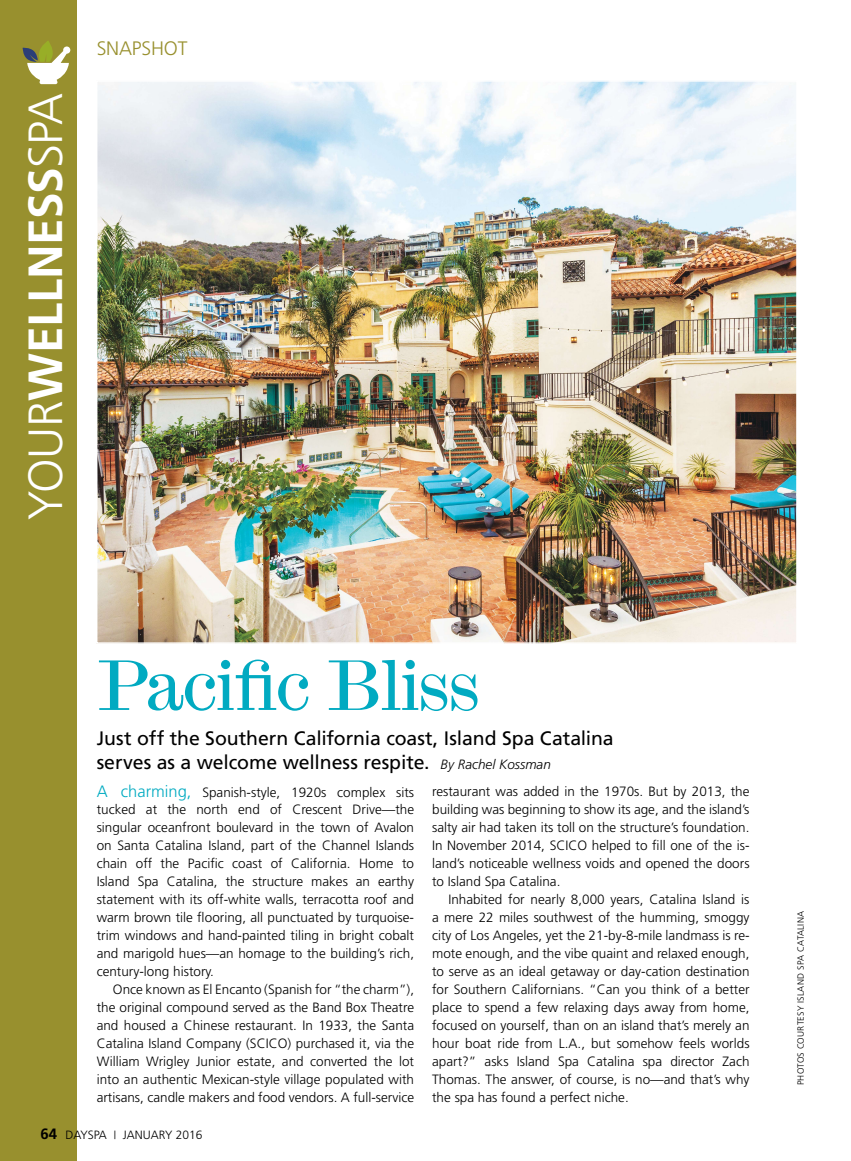
<style>
.page{position:relative;width:851px;height:1161px;background:#fff}
.page>*{position:absolute;margin:0;border:0;box-sizing:border-box;transform-origin:0 0}
.t1{font:expanded 67.5px "Modern";letter-spacing:-.04em;color:#01aac1}
.t2{font:700 48px "Frutiger";letter-spacing:-.005em;color:#fff}
.t3{font:19.5px/24px "Frutiger";letter-spacing:-.005em;color:#000}
.t4{font:300 19.5px "Frutiger";letter-spacing:-.01em;color:#98902e}
.t5{font:300 13.5px "Frutiger";color:#000}
.t6{font:300 12px "Frutiger";color:#000}
.t7{font:300 9px "Frutiger";letter-spacing:.025em;color:#000}
.s1{font-weight:300}
.s2{font-weight:300;font-style:italic;font-size:13.5px}
.s3{font-size:16.5px;color:#01aac1}
.s4{font-weight:700;font-size:15px}
</style>
<div class="page">
<div style="left:0;top:0;width:77px;height:1161px;background:#98902e"></div>
<svg style="left:23px;top:41px;width:47px;height:43px"></svg>
<img style="left:99px;top:83px;width:695px;height:558px">
<p class="t2" style="left:18px;top:520px;width:429px;rotate:-90deg"><span class="s1">YOUR</span>WELLNESS<span class="s1">SPA</span></p>
<p class="t4" style="left:97px;top:41px;width:92px">SNAPSHOT</p>
<p class="t1" style="left:97px;top:647px;width:384px">Pacific Bliss</p>
<p class="t3" style="left:97px;top:727px;width:518px">Just off the Southern California coast, Island Spa Catalina serves as a welcome wellness respite. <span class="s2">By Rachel Kossman</span></p>
<p class="t5" style="left:97px;top:786px;width:319px"><span class="s3">A charming,</span> Spanish-style, 1920s complex sits</p>
<p class="t5" style="left:97px;top:804px;width:319px">tucked at the north end of Crescent Drive—the</p>
<p class="t5" style="left:97px;top:822px;width:319px">singular oceanfront boulevard in the town of Avalon</p>
<p class="t5" style="left:97px;top:840px;width:319px">on Santa Catalina Island, part of the Channel Islands</p>
<p class="t5" style="left:97px;top:858px;width:319px">chain off the Pacific coast of California. Home to</p>
<p class="t5" style="left:97px;top:876px;width:319px">Island Spa Catalina, the structure makes an earthy</p>
<p class="t5" style="left:97px;top:894px;width:319px">statement with its off-white walls, terracotta roof and</p>
<p class="t5" style="left:97px;top:912px;width:319px">warm brown tile flooring, all punctuated by turquoise-</p>
<p class="t5" style="left:97px;top:930px;width:319px">trim windows and hand-painted tiling in bright cobalt</p>
<p class="t5" style="left:97px;top:948px;width:319px">and marigold hues—an homage to the building’s rich,</p>
<p class="t5" style="left:97px;top:966px;width:119px">century-long history.</p>
<p class="t5" style="left:113px;top:984px;width:303px">Once known as El Encanto (Spanish for “the charm”),</p>
<p class="t5" style="left:97px;top:1002px;width:319px">the original compound served as the Band Box Theatre</p>
<p class="t5" style="left:97px;top:1020px;width:319px">and housed a Chinese restaurant. In 1933, the Santa</p>
<p class="t5" style="left:97px;top:1038px;width:319px">Catalina Island Company (SCICO) purchased it, via the</p>
<p class="t5" style="left:97px;top:1056px;width:319px">William Wrigley Junior estate, and converted the lot</p>
<p class="t5" style="left:97px;top:1074px;width:319px">into an authentic Mexican-style village populated with</p>
<p class="t5" style="left:97px;top:1092px;width:319px">artisans, candle makers and food vendors. A full-service</p>
<p class="t6" style="left:40px;top:1130px;width:164px"><span class="s4">64</span> DAYSPA <sup>|</sup> JANUARY 2016</p>
<p class="t5" style="left:432px;top:786px;width:319px">restaurant was added in the 1970s. But by 2013, the</p>
<p class="t5" style="left:432px;top:804px;width:319px">building was beginning to show its age, and the island’s</p>
<p class="t5" style="left:432px;top:822px;width:319px">salty air had taken its toll on the structure’s foundation.</p>
<p class="t5" style="left:432px;top:840px;width:319px">In November 2014, SCICO helped to fill one of the is-</p>
<p class="t5" style="left:432px;top:858px;width:319px">land’s noticeable wellness voids and opened the doors</p>
<p class="t5" style="left:432px;top:876px;width:130px">to Island Spa Catalina.</p>
<p class="t5" style="left:448px;top:894px;width:303px">Inhabited for nearly 8,000 years, Catalina Island is</p>
<p class="t5" style="left:432px;top:912px;width:319px">a mere 22 miles southwest of the humming, smoggy</p>
<p class="t5" style="left:432px;top:930px;width:319px">city of Los Angeles, yet the 21-by-8-mile landmass is re-</p>
<p class="t5" style="left:432px;top:948px;width:319px">mote enough, and the vibe quaint and relaxed enough,</p>
<p class="t5" style="left:432px;top:966px;width:319px">to serve as an ideal getaway or day-cation destination</p>
<p class="t5" style="left:432px;top:984px;width:319px">for Southern Californians. “Can you think of a better</p>
<p class="t5" style="left:432px;top:1002px;width:319px">place to spend a few relaxing days away from home,</p>
<p class="t5" style="left:432px;top:1020px;width:319px">focused on yourself, than on an island that’s merely an</p>
<p class="t5" style="left:432px;top:1038px;width:319px">hour boat ride from L.A., but somehow feels worlds</p>
<p class="t5" style="left:432px;top:1056px;width:319px">apart?” asks Island Spa Catalina spa director Zach</p>
<p class="t5" style="left:432px;top:1074px;width:319px">Thomas. The answer, of course, is no—and that’s why</p>
<p class="t5" style="left:432px;top:1092px;width:198px">the spa has found a perfect niche.</p>
<p class="t7" style="left:796px;top:1085px;width:176px;rotate:-90deg">PHOTOS COURTESY ISLAND SPA CATALINA</p>
</div>
